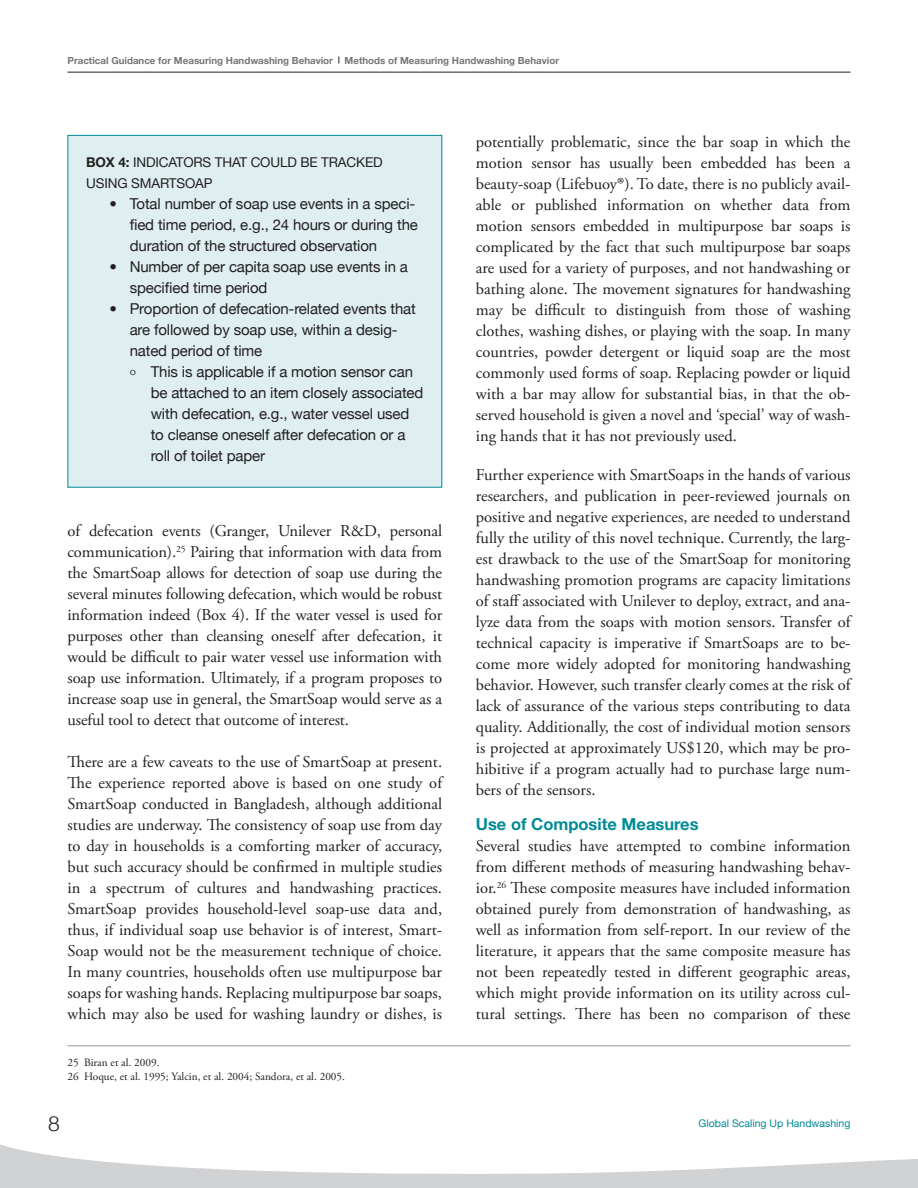
<style>
.page{position:relative;width:918px;height:1188px;background:#fff}
.page>*{position:absolute;margin:0;border:0;box-sizing:border-box;transform-origin:0 0}
.t1{font:300 21px "Helvetica Neue";color:#231f20}
.t2{font:16.5px/21px "Adobe Garamond Pro";color:#231f20;text-align:justify}
.t3{font:700 16.5px "Helvetica Neue";color:#008b97}
.t4{font:15px/21px "Helvetica Neue";letter-spacing:-.01em;color:#231f20}
.t5{font:13.5px/21px "Helvetica Neue";letter-spacing:-.01em;color:#231f20}
.t6{font:11.25px/13.5px "Adobe Garamond Pro";color:#231f20}
.t7{font:10.5px "Helvetica Neue";color:#008b97}
.t8{font:700 9.75px "Helvetica Neue";color:#757679}
.s1{font-weight:700}
.s2{font-family:"Adobe Garamond Pro";font-size:12px}
.s3{font-size:22.5px}
</style>
<div class="page">
<svg style="left:0;top:1144px;width:917px;height:44px"></svg>
<svg style="left:917px;top:1159px;width:1px;height:29px"></svg>
<hr style="left:68px;top:72px;width:782px;height:1px;background:#231f20">
<hr style="left:68px;top:1045px;width:782px;height:1px;background:#939598">
<div style="left:68px;top:135px;width:374px;height:352px;background:#deeef1"></div>
<p class="t8" style="left:68px;top:54px;width:493px">Practical Guidance for Measuring Handwashing Behavior Methods of Measuring Handwashing Behavior</p>
<p class="t5" style="left:86px;top:151px;width:298px"><span class="s1">BOX 4:</span> INDICATORS THAT COULD BE TRACKED<br>USING SMARTSOAP</p>
<p class="t4" style="left:130px;top:193px;width:290px;text-indent:-20px">• Total number of soap use events in a speci&shy;fied time period, e.g., 24 hours or during the duration of the structured observation</p>
<p class="t4" style="left:130px;top:256px;width:280px;text-indent:-20px">• Number of per capita soap use events in a specified time period</p>
<p class="t4" style="left:110px;top:298px;width:308px">• Proportion of defecation-related events that</p>
<p class="t4" style="left:130px;top:319px;width:269px">are followed by soap use, within a desig-</p>
<p class="t4" style="left:130px;top:340px;width:134px">nated period of time</p>
<p class="t4" style="left:130px;top:361px;width:285px"><span class="s2">0</span> This is applicable if a motion sensor can</p>
<p class="t4" style="left:151px;top:382px;width:274px">be attached to an item closely associated</p>
<p class="t4" style="left:151px;top:403px;width:260px">with defecation, e.g., water vessel used</p>
<p class="t4" style="left:151px;top:424px;width:256px">to cleanse oneself after defecation or a</p>
<p class="t4" style="left:151px;top:445px;width:116px">roll of toilet paper</p>
<p class="t2" style="left:68px;top:521px;width:376px">of defecation events (Granger, Unilever R&amp;D, personal communication).<sup>25</sup> Pairing that information with data from the SmartSoap allows for detection of soap use during the several minutes following defecation, which would be robust information indeed (Box 4). If the water vessel is used for purposes other than cleansing oneself after defecation, it would be difficult to pair water vessel use information with soap use information. Ultimately, if a program proposes to increase soap use in general, the SmartSoap would serve as a useful tool to detect that outcome of interest.</p>
<p class="t2" style="left:68px;top:752px;width:376px">There are a few caveats to the use of SmartSoap at present.<br>The experience reported above is based on one study of SmartSoap conducted in Bangladesh, although additional studies are underway. The consistency of soap use from day to day in households is a comforting marker of accuracy, but such accuracy should be confirmed in multiple studies in a spectrum of cultures and handwashing practices.<br>SmartSoap provides household-level soap-use data and, thus, if individual soap use behavior is of interest, Smart-Soap would not be the measurement technique of choice.<br>In many countries, households often use multipurpose bar soaps for washing hands. Replacing multipurpose bar soaps, which may also be used for washing laundry or dishes, is</p>
<p class="t6" style="left:68px;top:1057px;width:279px">25 Biran et al. 2009.<br>26 Hoque, et al. 1995; Yalcin, et al. 2004; Sandora, et al. 2005.</p>
<p class="t2" style="left:476px;top:132px;width:376px">potentially problematic, since the bar soap in which the motion sensor has usually been embedded has been a beauty-soap (Lifebuoy<span class="s3">®</span>). To date, there is no publicly avail&shy;able or published information on whether data from motion sensors embedded in multipurpose bar soaps is complicated by the fact that such multipurpose bar soaps are used for a variety of purposes, and not handwashing or bathing alone. The movement signatures for handwashing may be difficult to distinguish from those of washing clothes, washing dishes, or playing with the soap. In many countries, powder detergent or liquid soap are the most commonly used forms of soap. Replacing powder or liquid with a bar may allow for substantial bias, in that the ob&shy;served household is given a novel and ‘special’ way of wash&shy;ing hands that it has not previously used.</p>
<p class="t2" style="left:476px;top:465px;width:376px">Further experience with SmartSoaps in the hands of various researchers, and publication in peer-reviewed journals on positive and negative experiences, are needed to understand fully the utility of this novel technique. Currently, the larg&shy;est drawback to the use of the SmartSoap for monitoring handwashing promotion programs are capacity limitations of staff associated with Unilever to deploy, extract, and ana&shy;lyze data from the soaps with motion sensors. Transfer of technical capacity is imperative if SmartSoaps are to be&shy;come more widely adopted for monitoring handwashing behavior. However, such transfer clearly comes at the risk of lack of assurance of the various steps contributing to data quality. Additionally, the cost of individual motion sensors is projected at approximately US$120, which may be pro&shy;hibitive if a program actually had to purchase large num&shy;bers of the sensors.</p>
<p class="t3" style="left:476px;top:814px;width:224px">Use of Composite Measures</p>
<p class="t2" style="left:476px;top:836px;width:376px">Several studies have attempted to combine information from different methods of measuring handwashing behav&shy;ior.<sup>26</sup> These composite measures have included information obtained purely from demonstration of handwashing, as well as information from self-report. In our review of the literature, it appears that the same composite measure has not been repeatedly tested in different geographic areas, which might provide information on its utility across cul&shy;tural settings. There has been no comparison of these</p>
<p class="t1" style="left:48px;top:1111px;width:13px">8</p>
<p class="t7" style="left:699px;top:1118px;width:153px">Global Scaling Up Handwashing</p>
</div>
